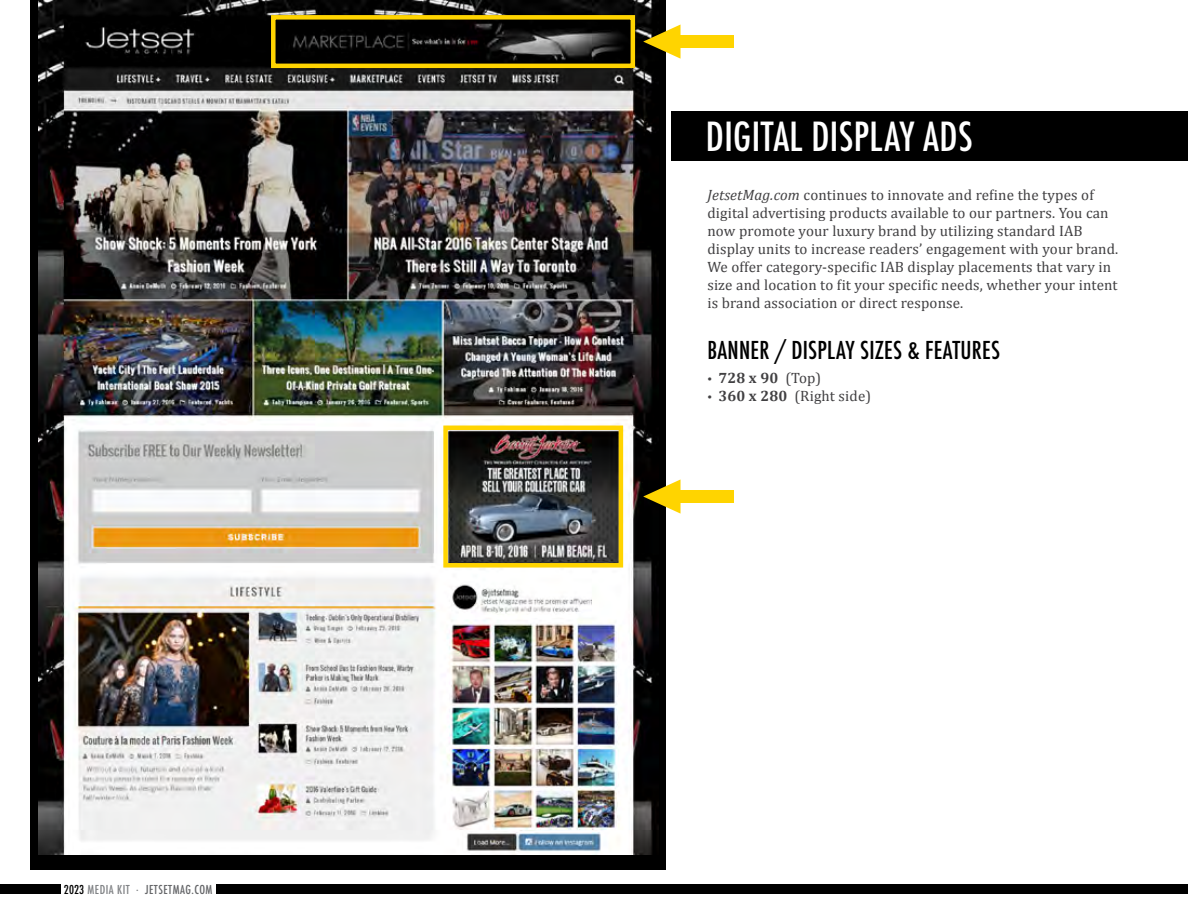
<style>
.page{position:relative;width:1188px;height:918px;background:#fff}
.page>*{position:absolute;margin:0;border:0;box-sizing:border-box;transform-origin:0 0}
.t1{font:500 condensed 39px "Futura";letter-spacing:.01em;color:#fff}
.t2{font:500 condensed 24px "Futura";letter-spacing:.01em;color:#000}
.t3{font:15px/18px "Cambria";letter-spacing:.01em;color:#414042}
.t4{font:700 15px "Cambria";color:#414042}
.t5{font:500 condensed 12px "Futura";letter-spacing:.04em;color:#656669}
.s1{color:#000}
.s2{color:#808285}
.s3{font-style:italic}
.s4{font-weight:400;font-size:10.5px}
.s5{font-weight:400}
.s6{font-size:10.5px}
.s7{font-weight:700}
</style>
<div class="page">
<div style="left:217px;top:885px;width:971px;height:9px;background:#000"></div>
<div style="left:0;top:885px;width:61px;height:9px;background:#000"></div>
<div style="left:30px;top:0;width:636px;height:869px;background:#000"></div>
<img style="left:39px;top:0;width:620px;height:854px">
<div style="left:271px;top:15px;width:364px;height:53px;border:4px solid #ffd400"></div>
<div style="left:443px;top:426px;width:180px;height:142px;border:4px solid #ffd400"></div>
<svg style="left:643px;top:25px;width:38px;height:34px"></svg>
<div style="left:673px;top:35px;width:60px;height:13px;background:#ffd400"></div>
<svg style="left:643px;top:479px;width:38px;height:35px"></svg>
<div style="left:673px;top:490px;width:60px;height:13px;background:#ffd400"></div>
<div style="left:671px;top:111px;width:517px;height:49px;background:#000"></div>
<p class="t5" style="left:64px;top:882px;width:150px"><span class="s1">2023</span> <span class="s2">MEDIA KIT </span><sup>.</sup> JETSETMAG.COM</p>
<h1 class="t1" style="left:706px;top:111px;width:268px">DIGITAL DISPLAY ADS</h1>
<p class="t3" style="left:707px;top:186px;width:412px"><span class="s3">JetsetMag.com</span> continues to innovate and refine the types of digital advertising products available to our partners. You can now promote your luxury brand by utilizing standard IAB display units to increase readers’ engagement with your brand.<br>We offer category-specific IAB display placements that vary in size and location to fit your specific needs, whether your intent is brand association or direct response.</p>
<h2 class="t2" style="left:707px;top:335px;width:294px">BANNER / DISPLAY SIZES &amp; FEATURES</h2>
<p class="t4" style="left:707px;top:368px;width:115px"><span class="s4">•</span> 728 x 90 <span class="s5">(Top)</span></p>
<p class="t3" style="left:707px;top:387px;width:165px"><span class="s6">•</span> <span class="s7">360 x 280</span> (Right side)</p>
</div>
